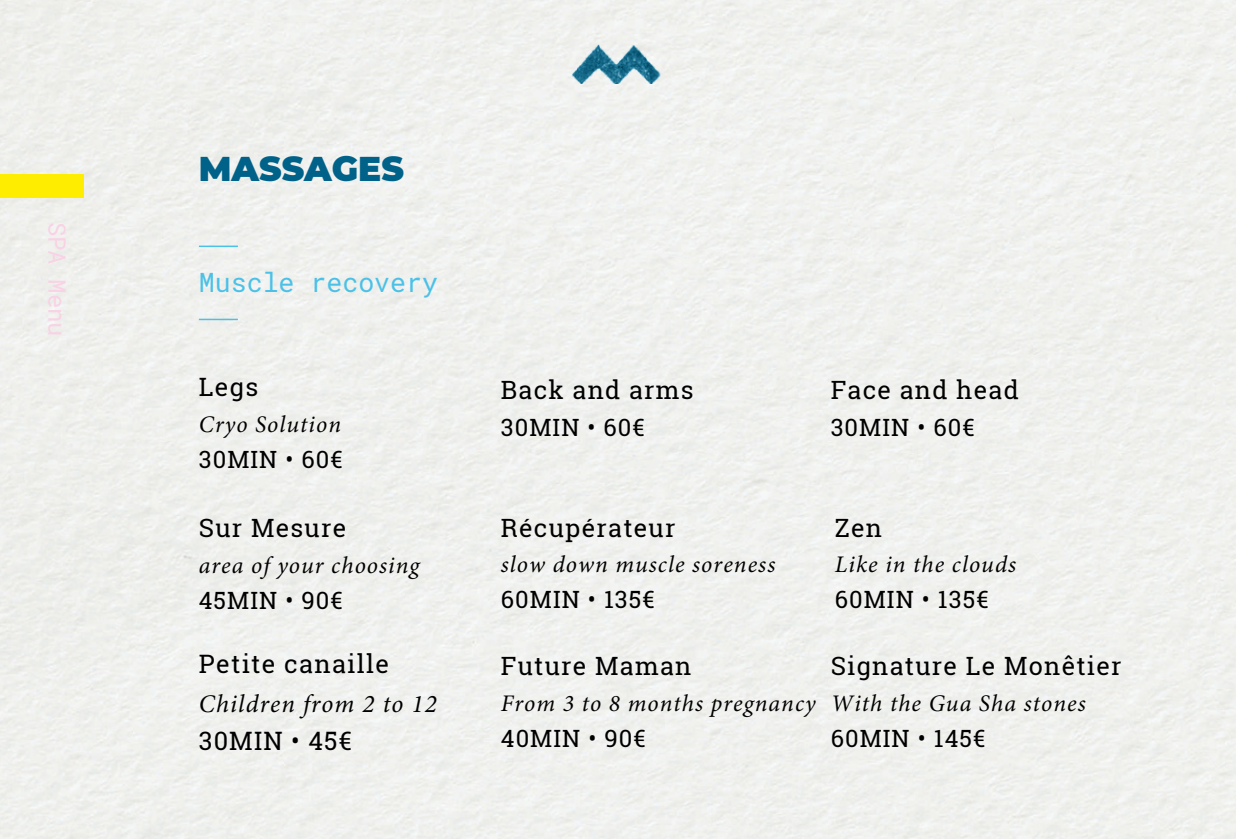
<style>
.page{position:relative;width:1236px;height:839px;background:#fff}
.page>*{position:absolute;margin:0;border:0;box-sizing:border-box;transform-origin:0 0}
.t1{font:900 34.4px "Montserrat";color:#006289}
.t2{font:26.6px "Roboto Mono";color:#4bc1e8}
.t3{font:25.4px "Roboto Slab";letter-spacing:.05em;color:#000}
.t4{font:italic 25.4px "Minion Pro";letter-spacing:.045em;color:#000}
.t5{font:25.2px "Roboto Slab";letter-spacing:.05em;color:#000}
.t6{font:24px "Roboto Mono";color:#f9d2e5}
.t7{font:italic 23.8px "Minion Pro";letter-spacing:.045em;color:#000}
.t8{font:23.8px "Roboto Slab";letter-spacing:.045em;color:#000}
</style>
<div class="page">
<img style="left:569px;top:45px;width:98px;height:39px">
<hr style="left:199px;top:245px;width:39px;height:2px;background:#4bc1e8">
<hr style="left:199px;top:319px;width:39px;height:1px;background:#4bc1e8">
<div style="left:0;top:174px;width:84px;height:24px;background:#ffed00"></div>
<p class="t6" style="left:74px;top:222px;width:117px;rotate:90deg">SPA Menu</p>
<h1 class="t1" style="left:199px;top:148px;width:207px">MASSAGES</h1>
<p class="t2" style="left:199px;top:264px;width:241px">Muscle recovery</p>
<p class="t5" style="left:199px;top:370px;width:61px">Legs</p>
<p class="t5" style="left:501px;top:372px;width:194px">Back and arms</p>
<p class="t5" style="left:831px;top:372px;width:190px">Face and head</p>
<p class="t7" style="left:199px;top:414px;width:144px">Cryo Solution</p>
<p class="t8" style="left:199px;top:442px;width:145px">30MIN • 60€</p>
<p class="t8" style="left:501px;top:411px;width:146px">30MIN • 60€</p>
<p class="t8" style="left:831px;top:411px;width:146px">30MIN • 60€</p>
<p class="t5" style="left:199px;top:510px;width:149px">Sur Mesure</p>
<p class="t5" style="left:501px;top:510px;width:176px">Récupérateur</p>
<p class="t5" style="left:835px;top:510px;width:49px">Zen</p>
<p class="t7" style="left:199px;top:556px;width:222px">area of your choosing</p>
<p class="t8" style="left:199px;top:584px;width:146px">45MIN • 90€</p>
<p class="t7" style="left:501px;top:555px;width:276px">slow down muscle soreness</p>
<p class="t8" style="left:501px;top:583px;width:155px">60MIN • 135€</p>
<p class="t7" style="left:835px;top:555px;width:183px">Like in the clouds</p>
<p class="t8" style="left:835px;top:583px;width:155px">60MIN • 135€</p>
<p class="t3" style="left:199px;top:646px;width:192px">Petite canaille</p>
<p class="t5" style="left:501px;top:648px;width:192px">Future Maman</p>
<p class="t5" style="left:831px;top:648px;width:293px">Signature Le Monêtier</p>
<p class="t4" style="left:199px;top:693px;width:240px">Children from 2 to 12</p>
<p class="t3" style="left:199px;top:723px;width:154px">30MIN • 45€</p>
<p class="t7" style="left:501px;top:693px;width:316px">From 3 to 8 months pregnancy</p>
<p class="t8" style="left:501px;top:721px;width:147px">40MIN • 90€</p>
<p class="t7" style="left:831px;top:693px;width:257px">With the Gua Sha stones</p>
<p class="t8" style="left:831px;top:721px;width:156px">60MIN • 145€</p>
</div>
